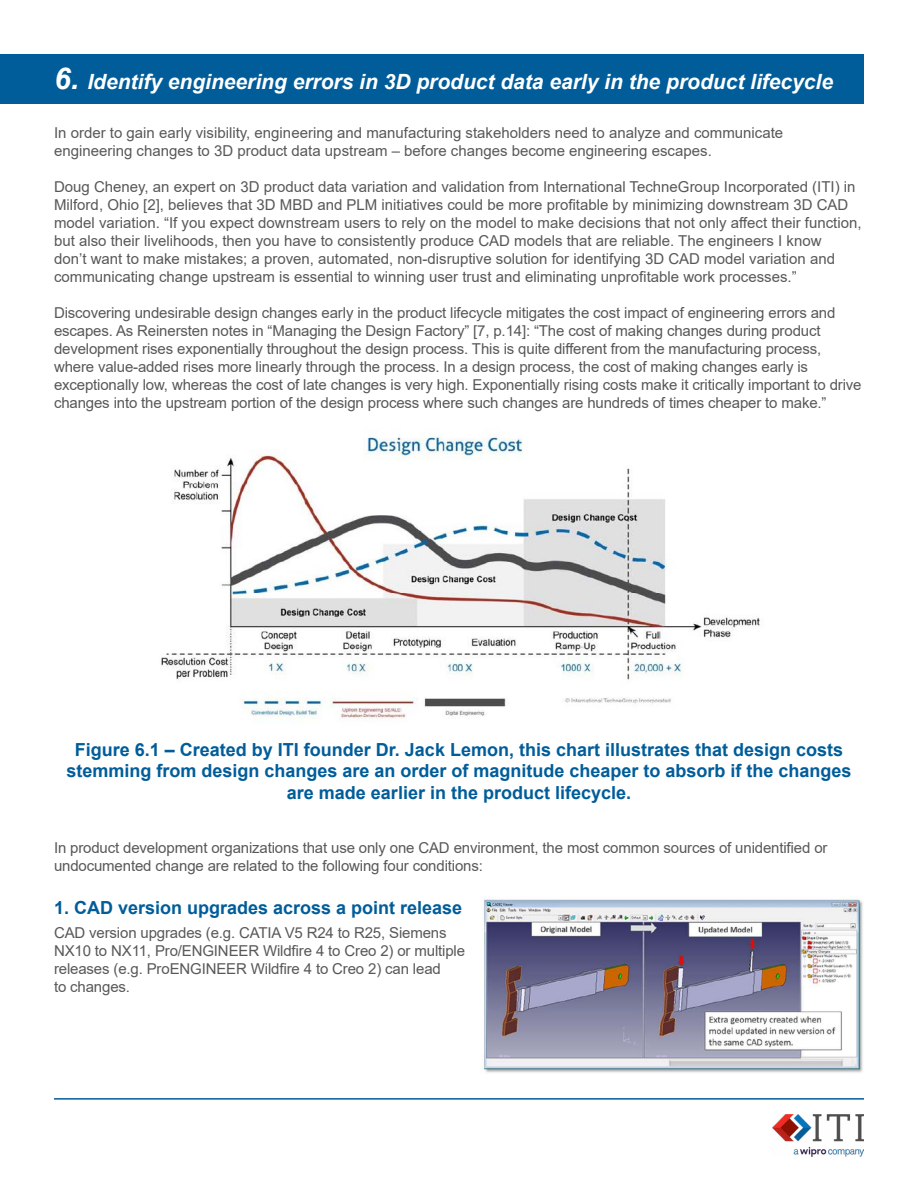
<style>
.page{position:relative;width:918px;height:1188px;background:#fff}
.page>*{position:absolute;margin:0;border:0;box-sizing:border-box;transform-origin:0 0}
.t1{font:italic 700 21px "Arial";color:#fff}
.t2{font:700 18px/21.6px "Arial";color:#005d9a;text-align:center}
.t3{font:15px/18px "Arial";letter-spacing:-.01em;color:#58585a}
.s1{font-size:30px}
</style>
<div class="page">
<img style="left:772px;top:1114px;width:92px;height:42px">
<hr style="left:54px;top:1098px;width:810px;height:2px;background:#005d9a">
<div style="left:0;top:54px;width:864px;height:50px;background:#005d9a"></div>
<img style="left:161px;top:436px;width:599px;height:283px">
<img style="left:482px;top:898px;width:381px;height:175px">
<h1 class="t1" style="left:54px;top:68px;width:781px"><span class="s1">6.</span> Identify engineering errors in 3D product data early in the product lifecycle</h1>
<p class="t3" style="left:54px;top:124px;width:731px">In order to gain early visibility, engineering and manufacturing stakeholders need to analyze and communicate engineering changes to 3D product data upstream – before changes become engineering escapes.</p>
<p class="t3" style="left:54px;top:178px;width:809px">Doug Cheney, an expert on 3D product data variation and validation from International TechneGroup Incorporated (ITI) in Milford, Ohio [2], believes that 3D MBD and PLM initiatives could be more profitable by minimizing downstream 3D CAD model variation. “If you expect downstream users to rely on the model to make decisions that not only affect their function, but also their livelihoods, then you have to consistently produce CAD models that are reliable. The engineers I know<br>don’t want to make mistakes; a proven, automated, non-disruptive solution for identifying 3D CAD model variation and communicating change upstream is essential to winning user trust and eliminating unprofitable work processes.”</p>
<p class="t3" style="left:54px;top:304px;width:809px">Discovering undesirable design changes early in the product lifecycle mitigates the cost impact of engineering errors and escapes. As Reinersten notes in “Managing the Design Factory” [7, p.14]: “The cost of making changes during product development rises exponentially throughout the design process. This is quite different from the manufacturing process, where value-added rises more linearly through the process. In a design process, the cost of making changes early is exceptionally low, whereas the cost of late changes is very high. Exponentially rising costs make it critically important to drive changes into the upstream portion of the design process where such changes are hundreds of times cheaper to make.”</p>
<p class="t2" style="left:66px;top:739px;width:787px">Figure 6.1 – Created by ITI founder Dr. Jack Lemon, this chart illustrates that design costs stemming from design changes are an order of magnitude cheaper to absorb if the changes are made earlier in the product lifecycle.</p>
<p class="t3" style="left:54px;top:839px;width:775px">In product development organizations that use only one CAD environment, the most common sources of unidentified or undocumented change are related to the following four conditions:</p>
<p class="t2" style="left:54px;top:897px;width:410px">1. CAD version upgrades across a point release</p>
<p class="t3" style="left:54px;top:924px;width:413px">CAD version upgrades (e.g. CATIA V5 R24 to R25, Siemens NX10 to NX11, Pro/ENGINEER Wildfire 4 to Creo 2) or multiple releases (e.g. ProENGINEER Wildfire 4 to Creo 2) can lead<br>to changes.</p>
</div>
